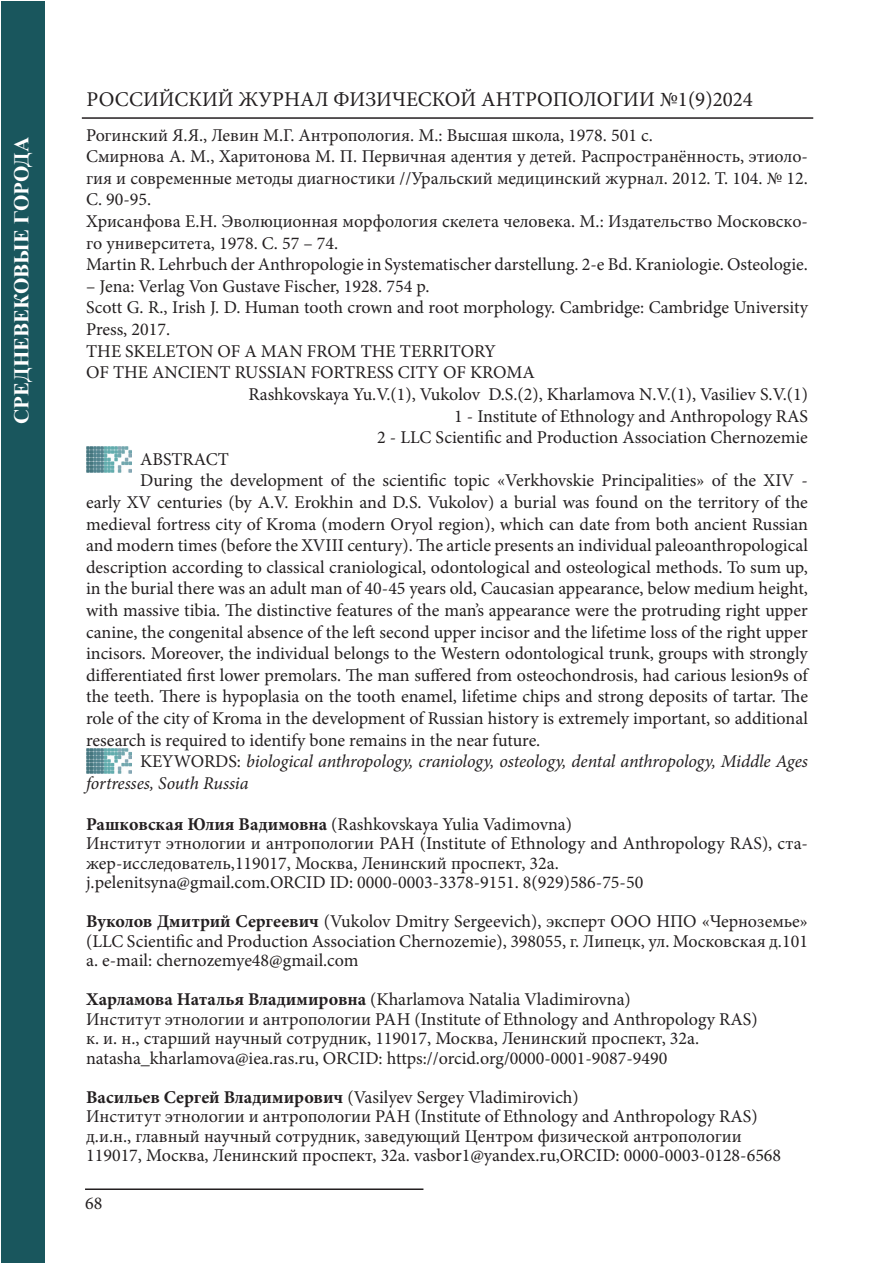
<style>
.page{position:relative;width:893px;height:1263px;background:#fff}
.page>*{position:absolute;margin:0;border:0;box-sizing:border-box;transform-origin:0 0}
.t1{font:21px "Minion Pro";color:#231f20}
.t2{font:700 21px "Times New Roman";color:#fff}
.t3{font:18px/19.5px "Minion Pro";color:#231f20}
.t4{font:italic 18px "Minion Pro";letter-spacing:-.01em;color:#231f20}
.s1{font-style:normal}
.s2{font-weight:700}
</style>
<div class="page">
<hr style="left:82px;top:117px;width:731px;height:2px;background:#231f20">
<img style="left:86px;top:446px;width:45px;height:26px">
<img style="left:86px;top:748px;width:45px;height:26px">
<hr style="left:85px;top:1188px;width:338px;height:2px;background:#231f20">
<div style="left:1px;top:1px;width:44px;height:1261px;background:#19565d"></div>
<p class="t2" style="left:6px;top:424px;width:288px;rotate:-90deg">СРЕДНЕВЕКОВЫЕ ГОРОДА</p>
<p class="t1" style="left:86px;top:85px;width:668px">РОССИЙСКИЙ ЖУРНАЛ ФИЗИЧЕСКОЙ АНТРОПОЛОГИИ №1(9)2024</p>
<p class="t3" style="left:86px;top:124px;width:723px;line-height:21.6px">Рогинский Я.Я., Левин М.Г. Антропология. М.: Высшая школа, 1978. 501 с.<br>Смирнова A. M., Харитонова М. П. Первичная адентия у детей. Распространённость, этиоло&shy;гия и современные методы диагностики //Уральский медицинский журнал. 2012. T. 104. № 12.<br>С. 90-95.<br>Хрисанфова Е.Н. Эволюционная морфология скелета человека. М.: Издательство Московско&shy;го университета, 1978. С. 57 – 74.<br>Martin R. Lehrbuch der Anthropologie in Systematischer darstellung. 2-e Bd. Kraniologie. Osteologie.</p>
<p class="t3" style="left:86px;top:276px;width:345px">– Jena: Verlag Von Gustave Fischer, 1928. 754 p.</p>
<p class="t3" style="left:86px;top:298px;width:723px">Scott G. R., Irish J. D. Human tooth crown and root morphology. Cambridge: Cambridge University</p>
<p class="t3" style="left:86px;top:320px;width:86px">Press, 2017.</p>
<p class="t3" style="left:86px;top:341px;width:411px">THE SKELETON OF A MAN FROM THE TERRITORY</p>
<p class="t3" style="left:86px;top:363px;width:450px">OF THE ANCIENT RUSSIAN FORTRESS CITY OF KROMA</p>
<p class="t3" style="left:248px;top:384px;width:561px">Rashkovskaya Yu.V.(1), Vukolov D.S.(2), Kharlamova N.V.(1), Vasiliev S.V.(1)</p>
<p class="t3" style="left:454px;top:406px;width:355px">1 - Institute of Ethnology and Anthropology RAS</p>
<p class="t3" style="left:377px;top:428px;width:432px">2 - LLC Scientific and Production Association Chernozemie</p>
<p class="t3" style="left:140px;top:449px;width:90px">ABSTRACT</p>
<p class="t3" style="left:140px;top:471px;width:669px">During the development of the scientific topic «Verkhovskie Principalities» of the XIV -</p>
<p class="t3" style="left:86px;top:492px;width:723px">early XV centuries (by A.V. Erokhin and D.S. Vukolov) a burial was found on the territory of the</p>
<p class="t3" style="left:86px;top:514px;width:723px">medieval fortress city of Kroma (modern Oryol region), which can date from both ancient Russian</p>
<p class="t3" style="left:86px;top:536px;width:723px">and modern times (before the XVIII century). The article presents an individual paleoanthropological</p>
<p class="t3" style="left:86px;top:557px;width:723px">description according to classical craniological, odontological and osteological methods. To sum up,</p>
<p class="t3" style="left:86px;top:579px;width:723px">in the burial there was an adult man of 40-45 years old, Caucasian appearance, below medium height,</p>
<p class="t3" style="left:86px;top:600px;width:723px">with massive tibia. The distinctive features of the man’s appearance were the protruding right upper</p>
<p class="t3" style="left:86px;top:622px;width:723px">canine, the congenital absence of the left second upper incisor and the lifetime loss of the right upper</p>
<p class="t3" style="left:86px;top:644px;width:723px">incisors. Moreover, the individual belongs to the Western odontological trunk, groups with strongly</p>
<p class="t3" style="left:86px;top:665px;width:723px">differentiated first lower premolars. The man suffered from osteochondrosis, had carious lesion9s of</p>
<p class="t3" style="left:86px;top:687px;width:723px">the teeth. There is hypoplasia on the tooth enamel, lifetime chips and strong deposits of tartar. The</p>
<p class="t3" style="left:86px;top:708px;width:723px">role of the city of Kroma in the development of Russian history is extremely important, so additional</p>
<p class="t3" style="left:86px;top:730px;width:456px">research is required to identify bone remains in the near future.</p>
<p class="t4" style="left:140px;top:749px;width:669px"><span class="s1">KEYWORDS:</span> biological anthropology, craniology, osteology, dental anthropology, Middle Ages</p>
<p class="t4" style="left:86px;top:771px;width:164px">fortresses, South Russia</p>
<p class="t3" style="left:86px;top:814px;width:723px"><span class="s2">Рашковская Юлия Вадимовна</span> (Rashkovskaya Yulia Vadimovna)<br>Институт этнологии и антропологии РАН (Institute of Ethnology and Anthropology RAS), ста&shy;жер-исследователь,119017, Москва, Ленинский проспект, 32а.<br>j.pelenitsyna@gmail.com.ORCID ID: 0000-0003-3378-9151. 8(929)586-75-50</p>
<p class="t3" style="left:86px;top:912px;width:723px;text-align:justify"><span class="s2">Вуколов Дмитрий Сергеевич</span> (Vukolov Dmitry Sergeevich), эксперт ООО НПО «Черноземье» (LLC Scientific and Production Association Chernozemie), 398055, г. Липецк, ул. Московская д.101 а. e-mail: chernozemye48@gmail.com</p>
<p class="t3" style="left:86px;top:990px;width:673px"><span class="s2">Харламова Наталья Владимировна</span> (Kharlamova Natalia Vladimirovna)<br>Институт этнологии и антропологии РАН (Institute of Ethnology and Anthropology RAS) к. и. н., старший научный сотрудник, 119017, Москва, Ленинский проспект, 32а. natasha_kharlamova@iea.ras.ru, ORCID: https://orcid.org/0000-0001-9087-9490</p>
<p class="t3" style="left:86px;top:1087px;width:697px"><span class="s2">Васильев Сергей Владимирович</span> (Vasilyev Sergey Vladimirovich)<br>Институт этнологии и антропологии РАН (Institute of Ethnology and Anthropology RAS) д.и.н., главный научный сотрудник, заведующий Центром физической антропологии 119017, Москва, Ленинский проспект, 32а. vasbor1@yandeх.ru,ORCID: 0000-0003-0128-6568</p>
<p class="t3" style="left:85px;top:1194px;width:19px">68</p>
</div>
